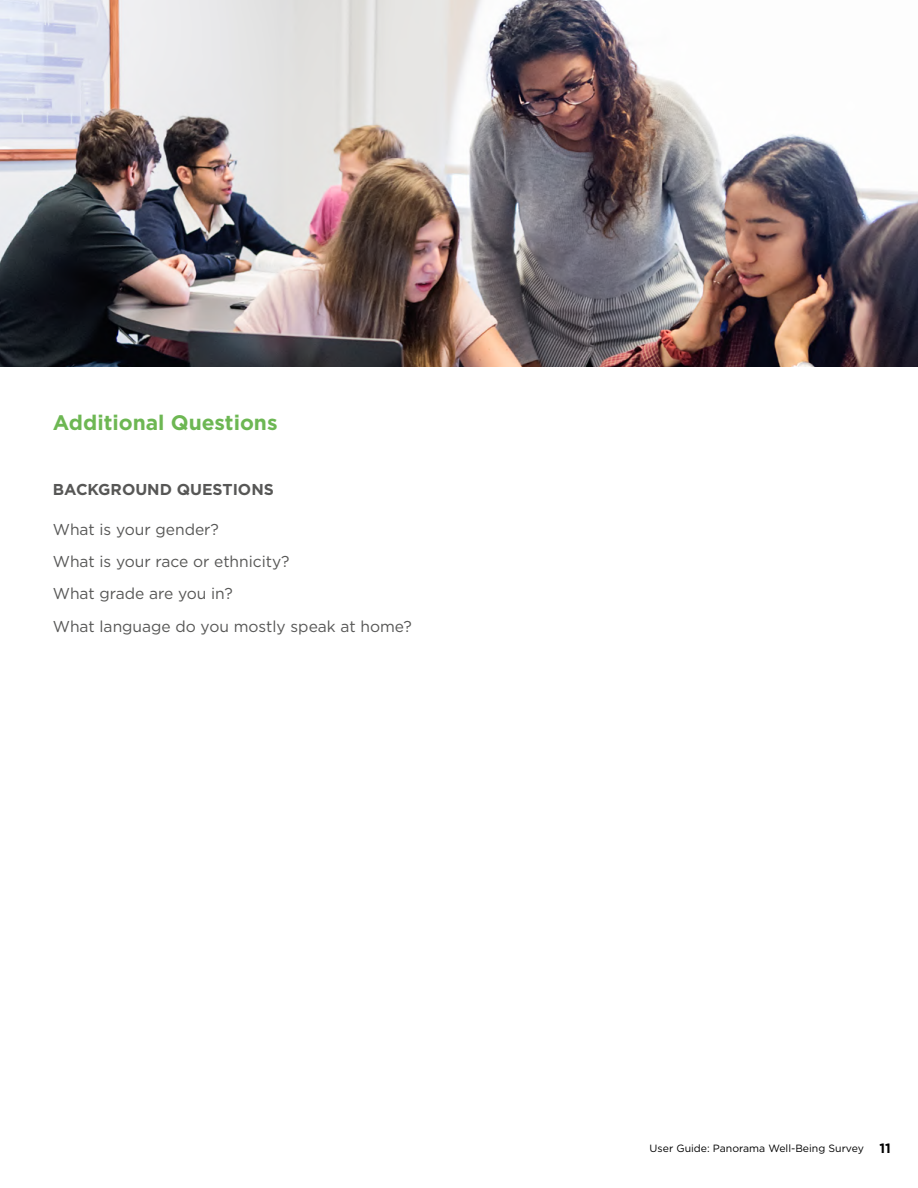
<style>
.page{position:relative;width:918px;height:1188px;background:#fff}
.page>*{position:absolute;margin:0;border:0;box-sizing:border-box;transform-origin:0 0}
.t1{font:700 21px "Gotham";color:#6db753}
.t2{font:15.75px/32.4px "Gotham";color:#575756}
.t3{font:700 15.75px "Gotham";color:#575756}
.t4{font:10.5px "Gotham";color:#000}
.s1{font-weight:700;font-size:13.5px}
</style>
<div class="page">
<img style="left:0;top:0;width:918px;height:367px">
<h1 class="t1" style="left:53px;top:409px;width:226px">Additional Questions</h1>
<p class="t3" style="left:53px;top:479px;width:222px">BACKGROUND QUESTIONS</p>
<p class="t2" style="left:53px;top:512px;width:360px">What is your gender?<br>What is your race or ethnicity?<br>What grade are you in?<br>What language do you mostly speak at home?</p>
<p class="t4" style="left:650px;top:1142px;width:243px">User Guide: Panorama Well-Being Survey <span class="s1">11</span></p>
</div>
